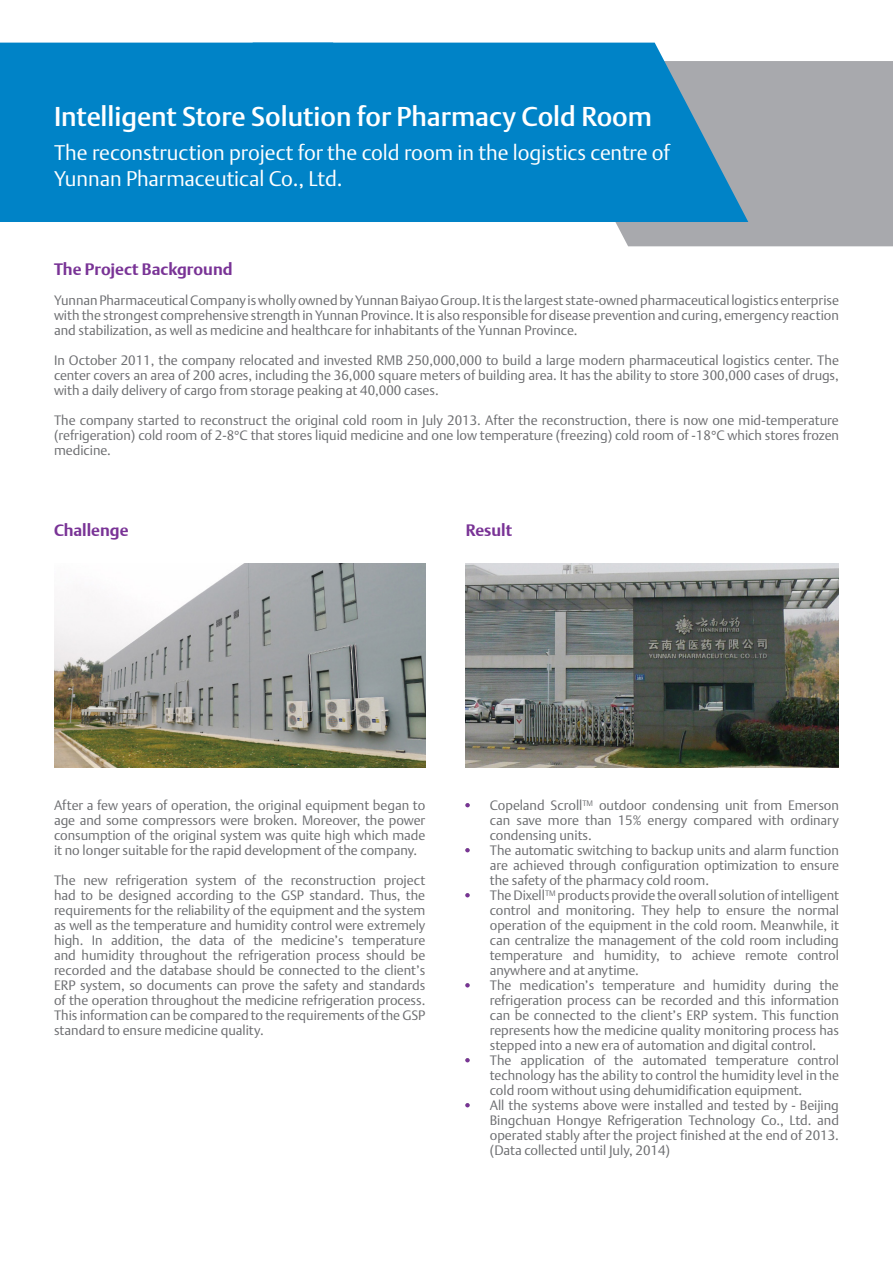
<style>
.page{position:relative;width:893px;height:1263px;background:#fff}
.page>*{position:absolute;margin:0;border:0;box-sizing:border-box;transform-origin:0 0}
.t1{font:500 27px "DTL Argo T";color:#fff}
.t2{font:300 21px/25.5px "DTL Argo T";color:#fff}
.t3{font:700 16.5px "DTL Argo T";color:#793396}
.t4{font:300 13.5px/15px "DTL Argo T";color:#6c6d70;text-align:justify}
</style>
<div class="page">
<div style="left:615px;top:61px;width:278px;height:185px;background:#a8a9ad"></div>
<svg style="left:427px;top:43px;width:321px;height:179px;background:#1a8ac5"></svg>
<div style="left:0;top:43px;width:427px;height:179px;background:#0083c7"></div>
<img style="left:54px;top:564px;width:371px;height:204px">
<img style="left:466px;top:564px;width:373px;height:204px">
<svg style="left:465px;top:803px;width:5px;height:4px"></svg>
<svg style="left:465px;top:848px;width:5px;height:4px"></svg>
<svg style="left:465px;top:893px;width:5px;height:4px"></svg>
<svg style="left:465px;top:983px;width:5px;height:4px"></svg>
<svg style="left:465px;top:1058px;width:5px;height:4px"></svg>
<svg style="left:465px;top:1103px;width:5px;height:4px"></svg>
<p class="t1" style="left:54px;top:100px;width:600px">Intelligent Store Solution for Pharmacy Cold Room</p>
<p class="t2" style="left:54px;top:140px;width:618px">The reconstruction project for the cold room in the logistics centre of<br>Yunnan Pharmaceutical Co., Ltd.</p>
<p class="t3" style="left:54px;top:259px;width:180px">The Project Background</p>
<p class="t4" style="left:54px;top:293px;width:786px">Yunnan Pharmaceutical Company is wholly owned by Yunnan Baiyao Group. It is the largest state-owned pharmaceutical logistics enterprise with the strongest comprehensive strength in Yunnan Province. It is also responsible for disease prevention and curing, emergency reaction and stabilization, as well as medicine and healthcare for inhabitants of the Yunnan Province.</p>
<p class="t4" style="left:54px;top:353px;width:786px">In October 2011, the company relocated and invested RMB 250,000,000 to build a large modern pharmaceutical logistics center. The center covers an area of 200 acres, including the 36,000 square meters of building area. It has the ability to store 300,000 cases of drugs, with a daily delivery of cargo from storage peaking at 40,000 cases.</p>
<p class="t4" style="left:54px;top:413px;width:786px">The company started to reconstruct the original cold room in July 2013. After the reconstruction, there is now one mid-temperature (refrigeration) cold room of 2-8°C that stores liquid medicine and one low temperature (freezing) cold room of -18°C which stores frozen medicine.</p>
<p class="t3" style="left:54px;top:521px;width:76px">Challenge</p>
<p class="t3" style="left:466px;top:521px;width:48px">Result</p>
<p class="t4" style="left:54px;top:798px;width:373px">After a few years of operation, the original equipment began to age and some compressors were broken. Moreover, the power consumption of the original system was quite high which made it no longer suitable for the rapid development of the company.</p>
<p class="t4" style="left:54px;top:873px;width:373px">The new refrigeration system of the reconstruction project had to be designed according to the GSP standard. Thus, the requirements for the reliability of the equipment and the system as well as the temperature and humidity control were extremely high. In addition, the data of the medicine’s temperature and humidity throughout the refrigeration process should be recorded and the database should be connected to the client’s ERP system, so documents can prove the safety and standards of the operation throughout the medicine refrigeration process.<br>This information can be compared to the requirements of the GSP standard to ensure medicine quality.</p>
<p class="t4" style="left:490px;top:798px;width:351px;text-indent:-27px">• Copeland Scroll<sup>TM</sup> outdoor condensing unit from Emerson can save more than 15% energy compared with ordinary condensing units.</p>
<p class="t4" style="left:490px;top:843px;width:351px;text-indent:-27px">• The automatic switching to backup units and alarm function are achieved through configuration optimization to ensure the safety of the pharmacy cold room.</p>
<p class="t4" style="left:490px;top:888px;width:351px;text-indent:-27px">• The Dixell<sup>TM</sup> products provide the overall solution of intelligent control and monitoring. They help to ensure the normal operation of the equipment in the cold room. Meanwhile, it can centralize the management of the cold room including temperature and humidity, to achieve remote control anywhere and at anytime.</p>
<p class="t4" style="left:490px;top:978px;width:351px;text-indent:-27px">• The medication’s temperature and humidity during the refrigeration process can be recorded and this information can be connected to the client’s ERP system. This function represents how the medicine quality monitoring process has stepped into a new era of automation and digital control.</p>
<p class="t4" style="left:490px;top:1053px;width:351px;text-indent:-27px">• The application of the automated temperature control technology has the ability to control the humidity level in the cold room without using dehumidification equipment.</p>
<p class="t4" style="left:490px;top:1098px;width:351px;text-indent:-27px">• All the systems above were installed and tested by - Beijing Bingchuan Hongye Refrigeration Technology Co., Ltd. and operated stably after the project finished at the end of 2013. (Data collected until July, 2014)</p>
</div>
